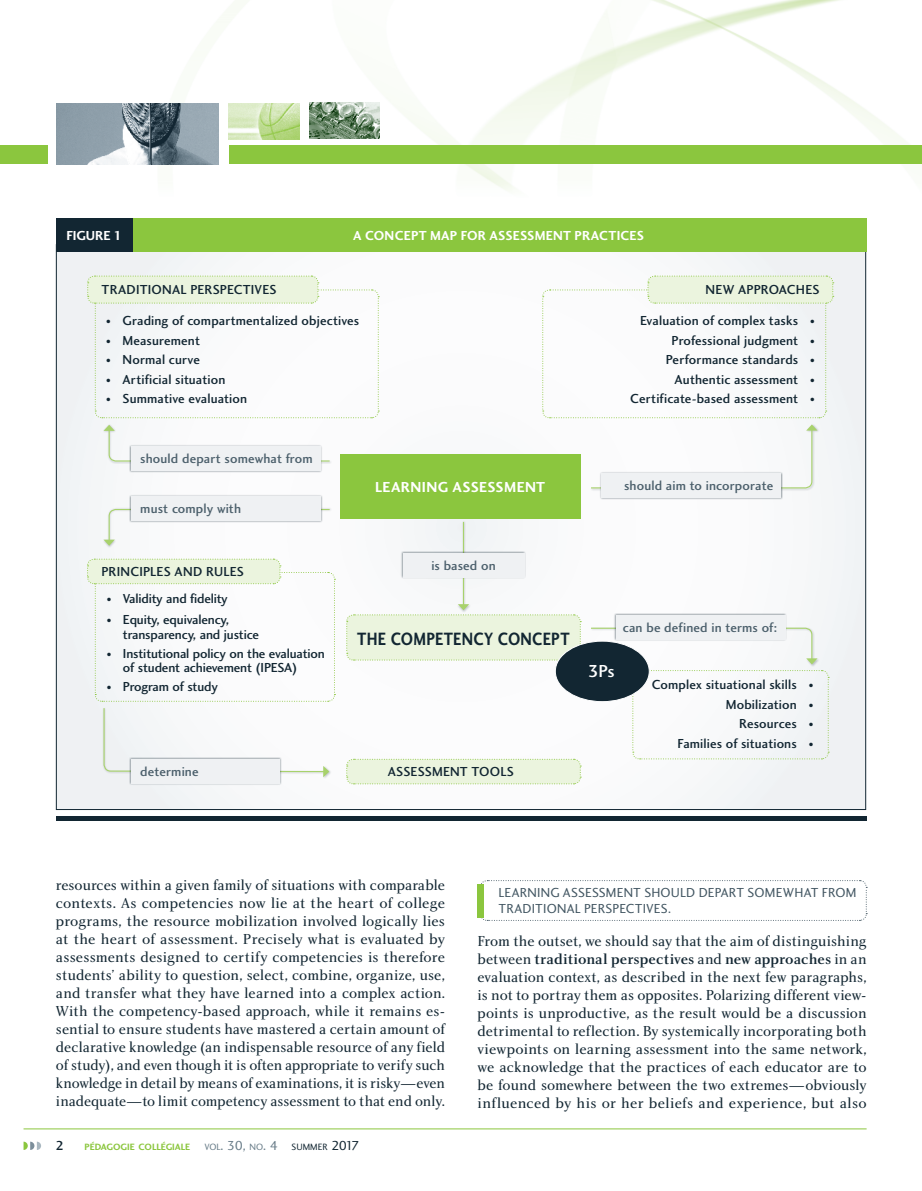
<style>
.page{position:relative;width:922px;height:1191px;background:#fff}
.page>*{position:absolute;margin:0;border:0;box-sizing:border-box;transform-origin:0 0}
.E-_texte_des_notes_e{font:18.45px "Charlotte Sans Bold Plain";letter-spacing:.02em;color:#122632;scale:.85 1}
.E-_texte_des_notes_e-2{font:18px "Charlotte Sans Medium Plain";color:#fff}
.Article__OK{font:15px/18px "Charlotte Book Plain";letter-spacing:.005em;color:#122632;text-align:justify}
.E-_texte_des_notes_e-3{font:15px "Charlotte Sans Bold Plain";letter-spacing:.025em;color:#fff}
.E-_texte_des_notes_e-4{font:13.5px/15px "Charlotte Sans Medium Plain";letter-spacing:.005em;color:#122632}
.E-_texte_des_notes_e-5{font:13.5px "Charlotte Sans Medium Plain";letter-spacing:.01em;color:#4b5f6b}
.t1{font:13.5px/16.5px "Charlotte Sans Book Plain";letter-spacing:.015em;color:#425662}
.Article__OK-2{font:13.5px "Charlotte Sans Bold Plain";letter-spacing:.015em;color:#fff}
.t2{font:13.5px "Charlotte Sans Book Plain";letter-spacing:-.09em;color:#687c88}
.t3{font:13.5px "Charlotte Sans Medium Plain";color:#122632}
.t4{font:9.45px "Charlotte Sans Bold Plain";color:#8bc63e}
.s1{font-size:10.5px}
.s2{font-size:9.45px}
.s3{font-size:9.45px;color:#122632}
.s4{color:#122632}
.s5{font-family:"Charlotte Medium Plain"}
</style>
<div class="page">
<img style="left:0;top:0;width:921px;height:191px">
<hr style="left:24px;top:1128px;width:842px;height:1px;background:#8bc63e">
<div style="left:229px;top:146px;width:692px;height:18px;background:#8bc63e"></div>
<div style="left:0;top:146px;width:48px;height:18px;background:#8bc63e"></div>
<svg style="left:24px;top:1141px;width:17px;height:8px"></svg>
<img style="left:57px;top:103px;width:162px;height:61px">
<img style="left:309px;top:103px;width:71px;height:36px">
<img style="left:229px;top:103px;width:70px;height:36px">
<div style="left:56px;top:245px;width:809px;height:564px;background:#fafafb"></div>
<div style="left:56px;top:815px;width:810px;height:5px;background:#122632"></div>
<svg style="left:346px;top:758px;width:235px;height:26px;background:#e9f3db"></svg>
<svg style="left:87px;top:275px;width:292px;height:143px"></svg>
<svg style="left:542px;top:275px;width:291px;height:143px"></svg>
<div style="left:103px;top:423px;width:229px;height:41px;background:#122632;opacity:.25"></div>
<svg style="left:103px;top:425px;width:227px;height:37px"></svg>
<svg style="left:103px;top:508px;width:227px;height:37px"></svg>
<svg style="left:87px;top:558px;width:248px;height:219px"></svg>
<div style="left:589px;top:423px;width:230px;height:68px;background:#122632;opacity:.25"></div>
<svg style="left:589px;top:424px;width:228px;height:65px"></svg>
<svg style="left:591px;top:627px;width:238px;height:132px"></svg>
<div style="left:456px;top:520px;width:15px;height:93px;background:#122632;opacity:.25"></div>
<hr style="left:463px;top:522px;width:1px;height:83px;background:#a8d26c">
<svg style="left:346px;top:604px;width:235px;height:56px"></svg>
<div style="left:400px;top:550px;width:126px;height:29px;background:#122632;opacity:.5"></div>
<div style="left:403px;top:553px;width:121px;height:24px;background:#eff1f3"></div>
<div style="left:340px;top:454px;width:240px;height:64px;background:#8bc63e"></div>
<div style="left:555px;top:641px;width:94px;height:60px;background:#122632;border-radius:50%"></div>
<div style="left:555px;top:640px;width:94px;height:62px;border:1px solid #fff;border-radius:50%"></div>
<div style="left:613px;top:613px;width:174px;height:28px;background:#122632;opacity:.5"></div>
<div style="left:615px;top:615px;width:170px;height:24px;background:#eff1f3"></div>
<div style="left:129px;top:757px;width:152px;height:28px;background:#122632;opacity:.5"></div>
<div style="left:131px;top:759px;width:148px;height:24px;background:#eff1f3"></div>
<div style="left:129px;top:444px;width:193px;height:29px;background:#122632;opacity:.5"></div>
<div style="left:131px;top:446px;width:189px;height:25px;background:#eff1f3"></div>
<div style="left:599px;top:471px;width:183px;height:29px;background:#122632;opacity:.5"></div>
<div style="left:601px;top:473px;width:180px;height:25px;background:#eff1f3"></div>
<div style="left:129px;top:494px;width:193px;height:29px;background:#122632;opacity:.5"></div>
<div style="left:131px;top:496px;width:189px;height:25px;background:#eff1f3"></div>
<svg style="left:479px;top:880px;width:388px;height:41px"></svg>
<div style="left:477px;top:883px;width:7px;height:34px;background:#8bc63e"></div>
<div style="left:129px;top:218px;width:737px;height:34px;background:#8bc63e"></div>
<div style="left:56px;top:218px;width:76px;height:34px;background:#122632"></div>
<p class="Article__OK-2" style="left:66px;top:227px;width:57px">FIGURE 1</p>
<p class="Article__OK-2" style="left:353px;top:227px;width:292px">A CONCEPT MAP FOR ASSESSMENT PRACTICES</p>
<p class="E-_texte_des_notes_e-4" style="left:102px;top:282px;width:176px">TRADITIONAL PERSPECTIVES</p>
<p class="E-_texte_des_notes_e-4" style="left:705px;top:282px;width:115px">NEW APPROACHES</p>
<p class="E-_texte_des_notes_e-4" style="left:106px;top:313px;width:254px"><span class="s1">•</span> Grading of compartmentalized objectives</p>
<p class="E-_texte_des_notes_e-4" style="left:106px;top:332px;width:95px"><span class="s1">•</span> Measurement</p>
<p class="E-_texte_des_notes_e-4" style="left:106px;top:352px;width:95px"><span class="s1">•</span> Normal curve</p>
<p class="E-_texte_des_notes_e-4" style="left:106px;top:371px;width:121px"><span class="s1">•</span> Artificial situation</p>
<p class="E-_texte_des_notes_e-4" style="left:106px;top:391px;width:142px"><span class="s1">•</span> Summative evaluation</p>
<p class="E-_texte_des_notes_e-4" style="left:640px;top:313px;width:176px">Evaluation of complex tasks <span class="s1">•</span></p>
<p class="E-_texte_des_notes_e-4" style="left:671px;top:333px;width:145px">Professional judgment <span class="s1">•</span></p>
<p class="E-_texte_des_notes_e-4" style="left:665px;top:352px;width:150px">Performance standards <span class="s1">•</span></p>
<p class="E-_texte_des_notes_e-4" style="left:674px;top:372px;width:142px">Authentic assessment <span class="s1">•</span></p>
<p class="E-_texte_des_notes_e-4" style="left:630px;top:391px;width:186px">Certificate-based assessment <span class="s1">•</span></p>
<p class="E-_texte_des_notes_e-5" style="left:140px;top:451px;width:174px">should depart somewhat from</p>
<p class="E-_texte_des_notes_e-5" style="left:140px;top:500px;width:102px">must comply with</p>
<p class="E-_texte_des_notes_e-4" style="left:101px;top:563px;width:144px">PRINCIPLES AND RULES</p>
<p class="E-_texte_des_notes_e-4" style="left:107px;top:590px;width:122px"><span class="s1">•</span> Validity and fidelity</p>
<p class="E-_texte_des_notes_e-4" style="left:123px;top:611px;width:138px;text-indent:-16px"><span class="s1">•</span> Equity, equivalency, transparency, and justice</p>
<p class="E-_texte_des_notes_e-4" style="left:123px;top:646px;width:203px;line-height:13.5px;text-indent:-16px"><span class="s1">•</span> Institutional policy on the evaluation of student achievement (IPESA)</p>
<p class="E-_texte_des_notes_e-4" style="left:107px;top:679px;width:112px"><span class="s1">•</span> Program of study</p>
<p class="E-_texte_des_notes_e-5" style="left:140px;top:763px;width:60px">determine</p>
<p class="E-_texte_des_notes_e-3" style="left:375px;top:478px;width:171px">LEARNING ASSESSMENT</p>
<p class="E-_texte_des_notes_e-5" style="left:624px;top:478px;width:151px">should aim to incorporate</p>
<p class="E-_texte_des_notes_e-5" style="left:431px;top:557px;width:66px">is based on</p>
<p class="E-_texte_des_notes_e" style="left:357px;top:628px;width:251px">THE COMPETENCY CONCEPT</p>
<p class="E-_texte_des_notes_e-4" style="left:387px;top:764px;width:128px">ASSESSMENT TOOLS</p>
<p class="E-_texte_des_notes_e-5" style="left:622px;top:619px;width:156px">can be defined in terms of:</p>
<p class="E-_texte_des_notes_e-2" style="left:588px;top:660px;width:28px">3Ps</p>
<p class="E-_texte_des_notes_e-4" style="left:651px;top:677px;width:163px">Complex situational skills <span class="s1">•</span></p>
<p class="E-_texte_des_notes_e-4" style="left:725px;top:696px;width:89px">Mobilization <span class="s1">•</span></p>
<p class="E-_texte_des_notes_e-4" style="left:739px;top:716px;width:75px">Resources <span class="s1">•</span></p>
<p class="E-_texte_des_notes_e-4" style="left:677px;top:735px;width:137px">Families of situations <span class="s1">•</span></p>
<p class="Article__OK" style="left:56px;top:876px;width:390px">resources within a given family of situations with comparable contexts. As competencies now lie at the heart of college programs, the resource mobilization involved logically lies at the heart of assessment. Precisely what is evaluated by assessments designed to certify competencies is therefore students’ ability to question, select, combine, organize, use, and transfer what they have learned into a complex action.<br>With the competency-based approach, while it remains es&shy;sential to ensure students have mastered a certain amount of declarative knowledge (an indispensable resource of any field of study), and even though it is often appropriate to verify such knowledge in detail by means of examinations, it is risky—even inadequate—to limit competency assessment to that end only.</p>
<p class="t3" style="left:56px;top:1137px;width:10px">2</p>
<p class="t4" style="left:84px;top:1141px;width:107px">PÉDAGOGIE COLLÉGIALE</p>
<p class="t2" style="left:204px;top:1137px;width:156px"><span class="s2">VOL</span>. 30, <span class="s2">NO</span>. 4 <span class="s3">SUMMER</span> <span class="s4">2017</span></p>
<p class="t1" style="left:498px;top:883px;width:359px">LEARNING ASSESSMENT SHOULD DEPART SOMEWHAT FROM<br>TRADITIONAL PERSPECTIVES.</p>
<p class="Article__OK" style="left:477px;top:931px;width:390px">From the outset, we should say that the aim of distinguishing between <span class="s5">traditional perspectives</span> and <span class="s5">new approaches</span> in an evaluation context, as described in the next few paragraphs, is not to portray them as opposites. Polarizing different view&shy;points is unproductive, as the result would be a discussion detrimental to reflection. By systemically incorporating both viewpoints on learning assessment into the same network, we acknowledge that the practices of each educator are to be found somewhere between the two extremes—obviously influenced by his or her beliefs and experience, but also</p>
</div>
